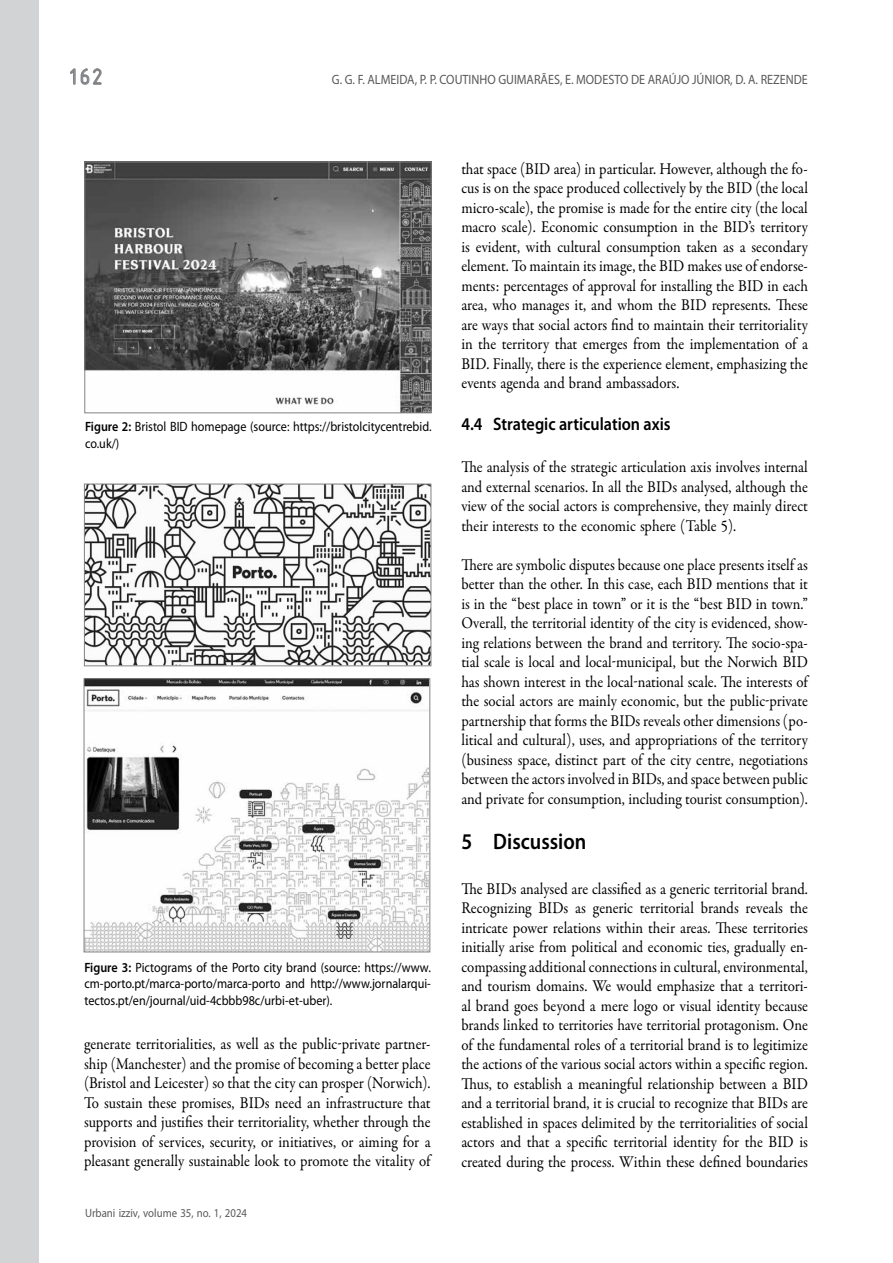
<style>
.page{position:relative;width:893px;height:1263px;background:#fff}
.page>*{position:absolute;margin:0;border:0;box-sizing:border-box;transform-origin:0 0}
.t1{font:24px "ISOCTEUR";color:#808285}
.t2{font:600 22.5px "Myriad Pro";color:#000;scale:.9 1}
.t3{font:600 18px "Myriad Pro";color:#000;scale:.9 1}
.t4{font:16.5px/19.5px "Garamond Premr Pro";letter-spacing:-.005em;color:#000;text-align:justify;scale:.9 1}
.t5{font:13.5px/16.5px "Myriad Pro";color:#000;text-align:justify;scale:.9 1}
.t6{font:13.5px "Myriad Pro";color:#58595b;scale:.9 1}
.t7{font:12px "Myriad Pro";color:#58595b;scale:.9 1}
.s1{font-weight:600}
</style>
<div class="page">
<svg style="left:70px;top:68px;width:32px;height:17px"></svg>
<div style="left:0;top:0;width:38px;height:1263px;background:#d1d3d4"></div>
<img style="left:86px;top:164px;width:344px;height:247px">
<div style="left:84px;top:162px;width:348px;height:251px;border:1px solid #808285"></div>
<img style="left:86px;top:680px;width:342px;height:270px">
<div style="left:84px;top:678px;width:346px;height:274px;border:1px solid #808285"></div>
<img style="left:86px;top:486px;width:343px;height:178px">
<div style="left:84px;top:484px;width:347px;height:182px;border:1px solid #808285"></div>
<h1 class="t1" style="left:64px;top:61px;width:43px">162</h1>
<p class="t6" style="left:332px;top:72px;width:530px">G. G. F. ALMEIDA, P. P. COUTINHO GUIMARÃES, E. MODESTO DE ARAÚJO JÚNIOR, D. A. REZENDE</p>
<p class="t5" style="left:85px;top:419px;width:387px"><span class="s1">Figure 2:</span> Bristol BID homepage (source: https://bristolcitycentrebid. co.uk/)</p>
<p class="t5" style="left:84px;top:959px;width:387px"><span class="s1">Figure 3:</span> Pictograms of the Porto city brand (source: https://www. cm-porto.pt/marca-porto/marca-porto and http://www.jornalarqui&shy;tectos.pt/en/journal/uid-4cbbb98c/urbi-et-uber).</p>
<p class="t4" style="left:84px;top:1034px;width:387px">generate territorialities, as well as the public‒private partner&shy;ship (Manchester) and the promise of becoming a better place (Bristol and Leicester) so that the city can prosper (Norwich).<br>To sustain these promises, BIDs need an infrastructure that supports and justifies their territoriality, whether through the provision of services, security, or initiatives, or aiming for a pleasant generally sustainable look to promote the vitality of</p>
<p class="t7" style="left:85px;top:1206px;width:182px">Urbani izziv, volume 35, no. 1, 2024</p>
<p class="t4" style="left:461px;top:159px;width:387px">that space (BID area) in particular. However, although the fo&shy;cus is on the space produced collectively by the BID (the local micro-scale), the promise is made for the entire city (the local macro scale). Economic consumption in the BID’s territory is evident, with cultural consumption taken as a secondary element. To maintain its image, the BID makes use of endorse&shy;ments: percentages of approval for installing the BID in each area, who manages it, and whom the BID represents. These are ways that social actors find to maintain their territoriality in the territory that emerges from the implementation of a BID. Finally, there is the experience element, emphasizing the events agenda and brand ambassadors.</p>
<p class="t3" style="left:461px;top:413px;width:234px">4.4 Strategic articulation axis</p>
<p class="t4" style="left:461px;top:457px;width:387px">The analysis of the strategic articulation axis involves internal and external scenarios. In all the BIDs analysed, although the view of the social actors is comprehensive, they mainly direct their interests to the economic sphere (Table 5).</p>
<p class="t4" style="left:461px;top:555px;width:387px">There are symbolic disputes because one place presents itself as better than the other. In this case, each BID mentions that it is in the “best place in town” or it is the “best BID in town.” Overall, the territorial identity of the city is evidenced, show&shy;ing relations between the brand and territory. The socio-spa&shy;tial scale is local and local‒municipal, but the Norwich BID has shown interest in the local‒national scale. The interests of the social actors are mainly economic, but the public‒private partnership that forms the BIDs reveals other dimensions (po&shy;litical and cultural), uses, and appropriations of the territory (business space, distinct part of the city centre, negotiations between the actors involved in BIDs, and space between public and private for consumption, including tourist consumption).</p>
<h2 class="t2" style="left:461px;top:827px;width:141px">5 Discussion</h2>
<p class="t4" style="left:461px;top:879px;width:387px">The BIDs analysed are classified as a generic territorial brand.<br>Recognizing BIDs as generic territorial brands reveals the intricate power relations within their areas. These territories initially arise from political and economic ties, gradually en&shy;compassing additional connections in cultural, environmental, and tourism domains. We would emphasize that a territori&shy;al brand goes beyond a mere logo or visual identity because brands linked to territories have territorial protagonism. One of the fundamental roles of a territorial brand is to legitimize the actions of the various social actors within a specific region.<br>Thus, to establish a meaningful relationship between a BID and a territorial brand, it is crucial to recognize that BIDs are established in spaces delimited by the territorialities of social actors and that a specific territorial identity for the BID is created during the process. Within these defined boundaries</p>
</div>
